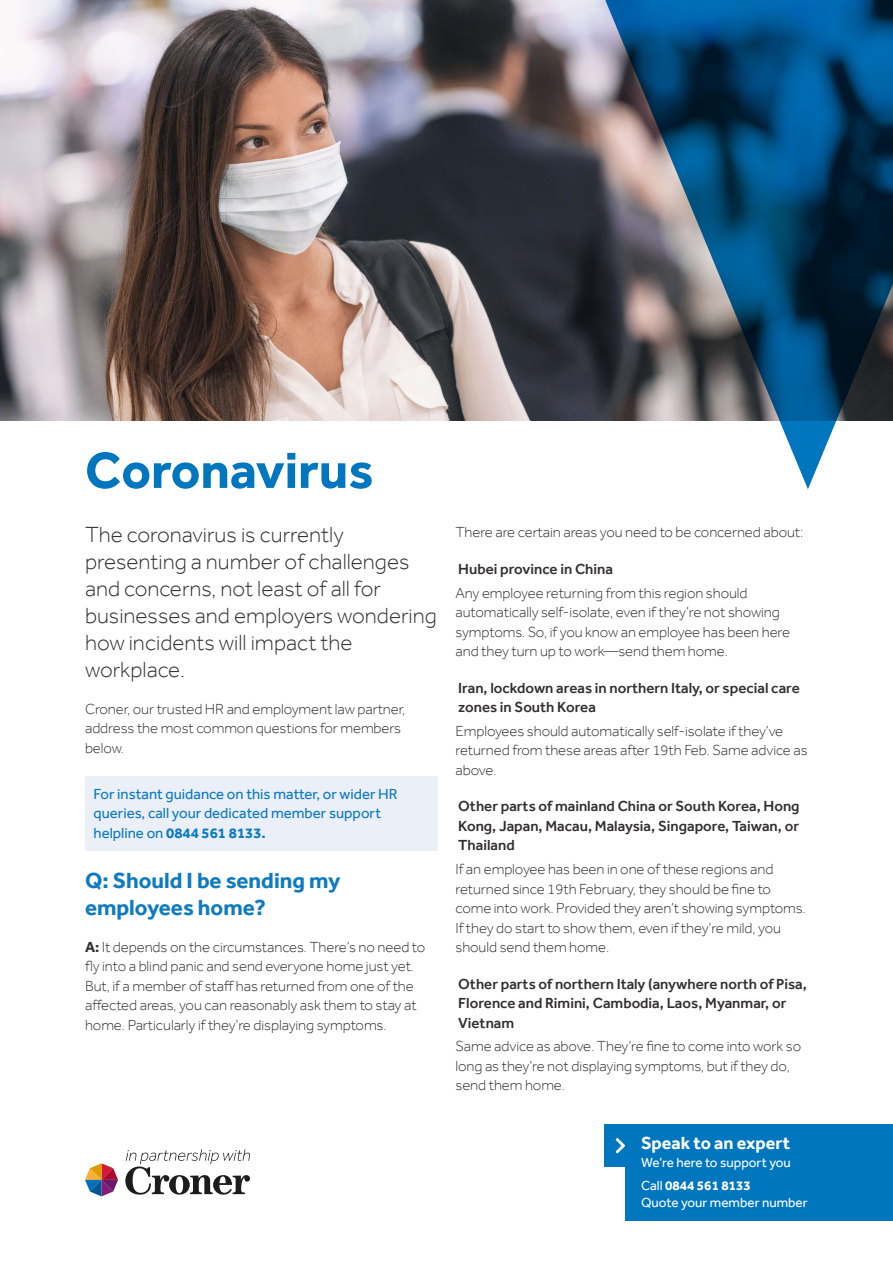
<style>
.page{position:relative;width:893px;height:1263px;background:#fff}
.page>*{position:absolute;margin:0;border:0;box-sizing:border-box;transform-origin:0 0}
.t1{font:700 52.5px "Effra";color:#0076be}
.t2{font:300 22.5px/27px "Effra";color:#312f30}
.t3{font:700 22.5px/27px "Effra";color:#0e7ac0}
.t4{font:700 18px "Effra";color:#fff}
.t5{font:300 15px/19.5px "Effra";letter-spacing:-.005em;color:#312f30}
.t6{font:500 15px/19.5px "Effra";color:#312f30}
.t7{font:15px/19.5px "Effra";color:#0e7ac0}
.t8{font:13.5px/23.7px "Effra";color:#fff}
.s1{font-weight:700}
</style>
<div class="page">
<img style="left:0;top:0;width:600px;height:421px">
<svg style="left:600px;top:0;width:293px;height:489px;background:#426781"></svg>
<div style="left:85px;top:776px;width:352px;height:74px;background:#eaeff8"></div>
<svg style="left:85px;top:1163px;width:33px;height:33px"></svg>
<svg style="left:125px;top:1149px;width:125px;height:45px"></svg>
<div style="left:625px;top:1124px;width:268px;height:97px;background:#0076be"></div>
<div style="left:604px;top:1124px;width:22px;height:43px;background:#0076be"></div>
<svg style="left:616px;top:1138px;width:9px;height:15px"></svg>
<h1 class="t1" style="left:85px;top:439px;width:290px">Coronavirus</h1>
<h2 class="t2" style="left:85px;top:521px;width:353px">The coronavirus is currently presenting a number of challenges and concerns, not least of all for businesses and employers wondering how incidents will impact the workplace.</h2>
<p class="t5" style="left:85px;top:699px;width:322px">Croner, our trusted HR and employment law partner, address the most common questions for members below.</p>
<p class="t7" style="left:94px;top:784px;width:306px">For instant guidance on this matter, or wider HR queries, call your dedicated member support helpline on <span class="s1">0844 561 8133.</span></p>
<h2 class="t3" style="left:85px;top:867px;width:257px">Q: Should I be sending my employees home?</h2>
<p class="t5" style="left:85px;top:937px;width:342px"><span class="s1">A:</span> It depends on the circumstances. There’s no need to fly into a blind panic and send everyone home just yet.<br>But, if a member of staff has returned from one of the affected areas, you can reasonably ask them to stay at home. Particularly if they’re displaying symptoms.</p>
<p class="t5" style="left:455px;top:522px;width:349px">There are certain areas you need to be concerned about:</p>
<p class="t6" style="left:458px;top:559px;width:156px">Hubei province in China</p>
<p class="t5" style="left:455px;top:583px;width:336px">Any employee returning from this region should automatically self-isolate, even if they’re not showing symptoms. So, if you know an employee has been here and they turn up to work—send them home.</p>
<p class="t6" style="left:458px;top:678px;width:343px">Iran, lockdown areas in northern Italy, or special care zones in South Korea</p>
<p class="t5" style="left:455px;top:721px;width:354px">Employees should automatically self-isolate if they’ve returned from these areas after 19th Feb. Same advice as above.</p>
<p class="t6" style="left:458px;top:796px;width:343px;text-align:justify">Other parts of mainland China or South Korea, Hong Kong, Japan, Macau, Malaysia, Singapore, Taiwan, or Thailand</p>
<p class="t5" style="left:455px;top:859px;width:352px">If an employee has been in one of these regions and returned since 19th February, they should be fine to come into work. Provided they aren’t showing symptoms.<br>If they do start to show them, even if they’re mild, you should send them home.</p>
<p class="t6" style="left:458px;top:974px;width:350px">Other parts of northern Italy (anywhere north of Pisa,<br>Florence and Rimini, Cambodia, Laos, Myanmar, or<br>Vietnam</p>
<p class="t5" style="left:455px;top:1036px;width:347px">Same advice as above. They’re fine to come into work so long as they’re not displaying symptoms, but if they do, send them home.</p>
<p class="t4" style="left:641px;top:1132px;width:151px">Speak to an expert</p>
<p class="t8" style="left:641px;top:1150px;width:151px">We’re here to support you<br>Call <span class="s1">0844 561 8133</span></p>
<p class="t8" style="left:641px;top:1190px;width:168px">Quote your member number</p>
</div>
